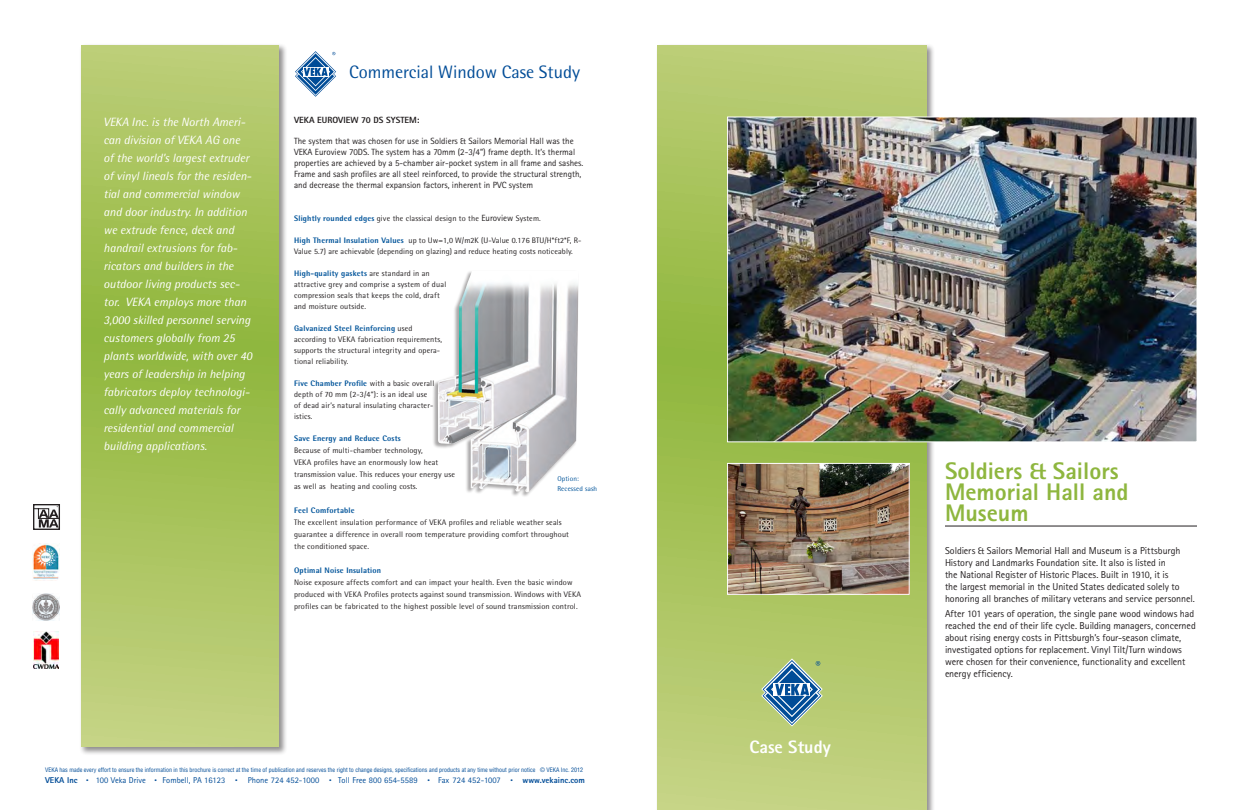
<style>
.page{position:relative;width:1242px;height:810px;background:#fff}
.page>*{position:absolute;margin:0;border:0;box-sizing:border-box;transform-origin:0 0}
.t1{font:800 24px/21px "Rotis Sans Serif Std";color:#8eb63e}
.t2{font:18px "Rotis Semi Sans";color:#004c97}
.heading{font:800 18px "Rotis Sans Serif Std";color:#fff}
.t3{font:italic 12px/18px "Rotis Semi Sans";color:#fff}
.body{font:10px/12px "Rotis Sans Serif Std";letter-spacing:-.005em;color:#231f20}
.t4{font:9px/10.8px "Rotis Sans Serif Std";color:#231f20}
.t5{font:800 9px "Rotis Sans Serif Std";color:#231f20}
.t6{font:8.5px "Rotis Sans Serif Std";letter-spacing:.005em;color:#004c97}
.t7{font:8px/11px "Rotis Semi Sans";letter-spacing:.02em;color:#231f20}
.t8{font:800 8px "Rotis Semi Sans";letter-spacing:.02em;color:#01549a}
.t9{font:7px "Rotis Semi Sans";letter-spacing:.02em;color:#01549a}
.t10{font:condensed 6px "Helvetica";color:#004c97}
.s1{font-weight:800;color:#01549a}
.s2{font-family:"Rotis Sans Serif Std";font-size:9px}
.s3{font-weight:800}
.s4{font-size:5px}
</style>
<div class="page">
<hr style="left:945px;top:526px;width:252px;height:1px;background:#231f20">
<div style="left:79px;top:43px;width:208px;height:712px;background:#231f20;opacity:.5"></div>
<svg style="left:81px;top:45px;width:198px;height:702px;background:#a8c35d"></svg>
<div style="left:655px;top:43px;width:280px;height:767px;background:#231f20;opacity:.5"></div>
<svg style="left:657px;top:45px;width:270px;height:765px;background:#afc766"></svg>
<div style="left:33px;top:504px;width:27px;height:26px;border:1px solid #231f20"></div>
<svg style="left:33px;top:506px;width:27px;height:22px"></svg>
<img style="left:33px;top:543px;width:27px;height:38px">
<img style="left:33px;top:632px;width:26px;height:37px">
<img style="left:32px;top:593px;width:27px;height:27px">
<img style="left:729px;top:118px;width:467px;height:322px">
<div style="left:727px;top:116px;width:471px;height:326px;border:1px solid #fff"></div>
<svg style="left:761px;top:658px;width:62px;height:68px;background:#84a899"></svg>
<img style="left:729px;top:465px;width:179px;height:128px">
<div style="left:727px;top:463px;width:183px;height:132px;border:1px solid #fff"></div>
<svg style="left:295px;top:51px;width:41px;height:46px"></svg>
<div style="left:432px;top:270px;width:147px;height:228px;background:#231f20;opacity:.4"></div>
<img style="left:438px;top:271px;width:141px;height:221px">
<p class="t3" style="left:103px;top:113px;width:150px">VEKA Inc. is the North Ameri&shy;can division of VEKA AG one of the world’s largest extruder of vinyl lineals for the residen&shy;tial and commercial window and door industry. In addition we extrude fence, deck and handrail extrusions for fab&shy;ricators and builders in the outdoor living products sec&shy;tor. VEKA employs more than<br>3,000 skilled personnel serving customers globally from 25 plants worldwide, with over 40 years of leadership in helping fabricators deploy technologi&shy;cally advanced materials for residential and commercial building applications.</p>
<p class="t2" style="left:349px;top:61px;width:233px">Commercial Window Case Study</p>
<p class="t5" style="left:294px;top:114px;width:127px">VEKA EUROVIEW 70 DS SYSTEM:</p>
<p class="t4" style="left:294px;top:136px;width:291px">The system that was chosen for use in Soldiers &amp; Sailors Memorial Hall was the VEKA Euroview 70DS. The system has a 70mm (2-3/4”) frame depth. It’s thermal properties are achieved by a 5-chamber air-pocket system in all frame and sashes.<br>Frame and sash profiles are all steel reinforced, to provide the structural strength, and decrease the thermal expansion factors, inherent in PVC system</p>
<p class="t7" style="left:294px;top:212px;width:248px"><span class="s1">Slightly rounded edges</span> give the classical design to the <span class="s2">Euroview</span> System.</p>
<p class="t7" style="left:294px;top:234px;width:289px"><span class="s1">High Thermal Insulation Values</span> up to Uw=1,0 W/m2K (U-Value 0.176 BTU/H*ft2*F, R-<br>Value 5.7) are achievable (depending on glazing) and reduce heating costs noticeably.</p>
<p class="t7" style="left:294px;top:267px;width:154px"><span class="s1">High-quality gaskets</span> are standard in an attractive grey and comprise a system of dual compression seals that keeps the cold, draft and moisture outside.</p>
<p class="t7" style="left:294px;top:322px;width:150px"><span class="s1">Galvanized Steel Reinforcing</span> used according to VEKA fabrication requirements, supports the structural integrity and opera&shy;tional reliability.</p>
<p class="t7" style="left:294px;top:377px;width:142px"><span class="s1">Five Chamber Profile</span> with a basic overall depth of 70 mm (2-3/4“): is an ideal use of dead air’s natural insulating character&shy;istics.</p>
<p class="t8" style="left:294px;top:433px;width:108px">Save Energy and Reduce Costs</p>
<p class="t7" style="left:294px;top:444px;width:162px;line-height:12px">Because of multi-chamber technology,<br>VEKA profiles have an enormously low heat transmission value. This reduces your energy use as well as heating and cooling costs.</p>
<p class="t8" style="left:294px;top:505px;width:62px">Feel Comfortable</p>
<p class="t7" style="left:294px;top:517px;width:269px">The excellent insulation performance of VEKA profiles and reliable weather seals</p>
<p class="t7" style="left:294px;top:528px;width:276px;line-height:12px">guarantee a difference in overall room temperature providing comfort throughout the conditioned space.</p>
<p class="t8" style="left:294px;top:565px;width:89px">Optimal Noise Insulation</p>
<p class="t7" style="left:294px;top:576px;width:289px;line-height:12px">Noise exposure affects comfort and can impact your health. Even the basic window produced with VEKA Profiles protects against sound transmission. Windows with VEKA profiles can be fabricated to the highest possible level of sound transmission control.</p>
<p class="t9" style="left:557px;top:475px;width:23px">Option:</p>
<p class="t9" style="left:557px;top:485px;width:41px">Recessed sash</p>
<p class="t10" style="left:45px;top:766px;width:540px">VEKA has made every effort to ensure the information in this brochure is correct at the time of publication and reserves the right to change designs, specifications and products at any time without prior notice © VEKA Inc. 2012</p>
<p class="t6" style="left:45px;top:775px;width:541px"><span class="s3">VEKA Inc</span> <span class="s4">•</span> 100 Veka Drive <span class="s4">•</span> Fombell, PA 16123 <span class="s4">•</span> Phone 724 452-1000 <span class="s4">•</span> Toll Free 800 654-5589 <span class="s4">•</span> Fax 724 452-1007 <span class="s4">•</span> <span class="s3">www.vekainc.com</span></p>
<p class="heading" style="left:749px;top:735px;width:83px">Case Study</p>
<p class="t1" style="left:945px;top:460px;width:185px">Soldiers &amp; Sailors<br>Memorial Hall and<br>Museum</p>
<p class="body" style="left:945px;top:545px;width:251px">Soldiers &amp; Sailors Memorial Hall and Museum is a Pittsburgh History and Landmarks Foundation site. It also is listed in<br>the National Register of Historic Places. Built in 1910, it is<br>the largest memorial in the United States dedicated solely to honoring all branches of military veterans and service personnel.</p>
<p class="body" style="left:945px;top:608px;width:252px">After 101 years of operation, the single pane wood windows had reached the end of their life cycle. Building managers, concerned about rising energy costs in Pittsburgh’s four-season climate, investigated options for replacement. Vinyl Tilt/Turn windows were chosen for their convenience, functionality and excellent energy efficiency.</p>
</div>
